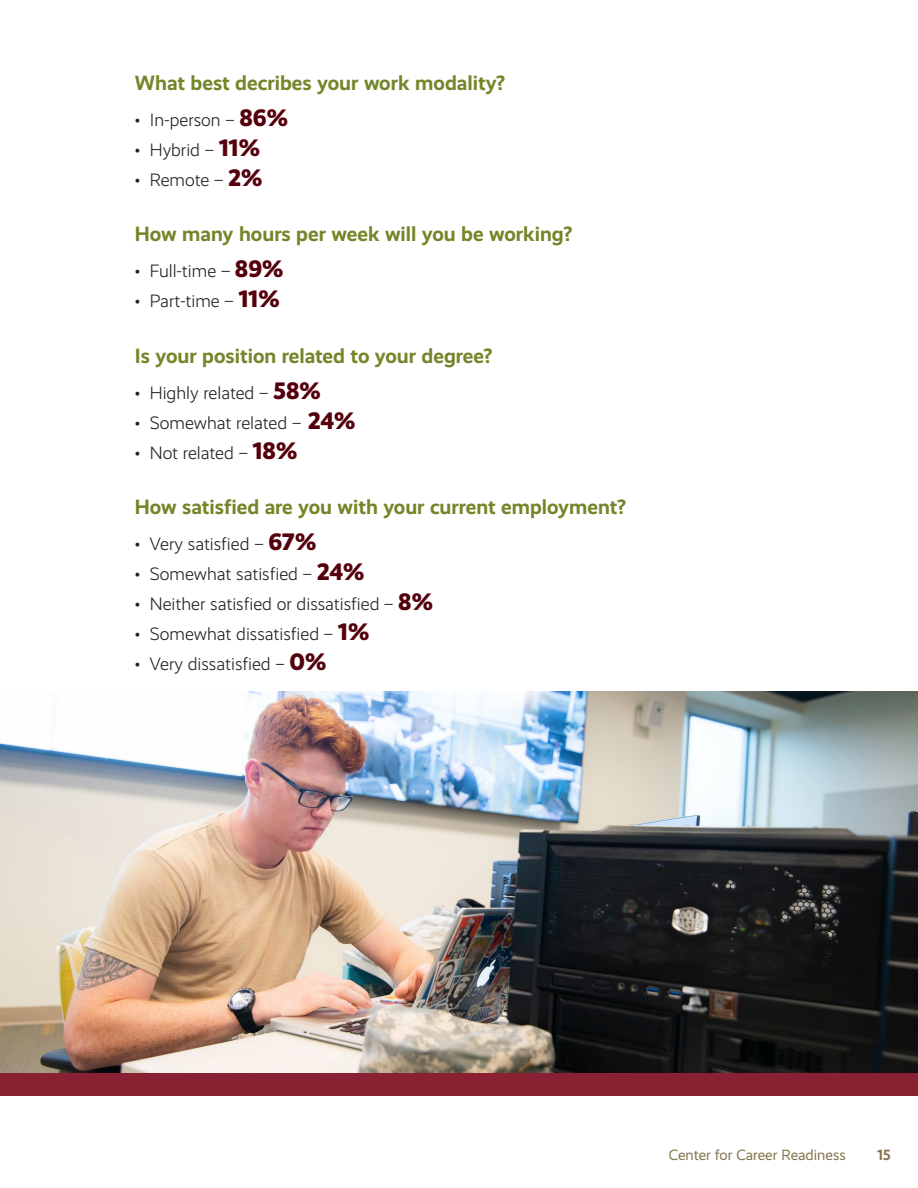
<style>
.page{position:relative;width:918px;height:1188px;background:#fff}
.page>*{position:absolute;margin:0;border:0;box-sizing:border-box;transform-origin:0 0}
.t1{font:700 20.85px "Realist";color:#738629}
.t2{font:300 18px "Realist";color:#231f20}
.t3{font:15px "Realist";color:#85764f}
.t4{font:700 15px "Realist";color:#85764f}
.s1{font-weight:800;font-size:24px;color:#55000d}
</style>
<div class="page">
<img style="left:0;top:691px;width:918px;height:383px">
<div style="left:0;top:1074px;width:918px;height:22px;background:#8a2132"></div>
<p class="t1" style="left:135px;top:70px;width:371px">What best decribes your work modality?</p>
<p class="t2" style="left:135px;top:109px;width:154px">• In-person – <span class="s1">86%</span></p>
<p class="t2" style="left:135px;top:139px;width:126px">• Hybrid – <span class="s1">11%</span></p>
<p class="t2" style="left:135px;top:169px;width:129px">• Remote – <span class="s1">2%</span></p>
<p class="t1" style="left:135px;top:222px;width:439px">How many hours per week will you be working?</p>
<p class="t2" style="left:135px;top:261px;width:150px">• Full-time – <span class="s1">89%</span></p>
<p class="t2" style="left:135px;top:291px;width:146px">• Part-time – <span class="s1">11%</span></p>
<p class="t1" style="left:135px;top:343px;width:359px">Is your position related to your degree?</p>
<p class="t2" style="left:135px;top:382px;width:187px">• Highly related – <span class="s1">58%</span></p>
<p class="t2" style="left:135px;top:412px;width:222px">• Somewhat related – <span class="s1">24%</span></p>
<p class="t2" style="left:135px;top:442px;width:164px">• Not related – <span class="s1">18%</span></p>
<p class="t1" style="left:135px;top:495px;width:492px">How satisfied are you with your current employment?</p>
<p class="t2" style="left:135px;top:534px;width:183px">• Very satisfied – <span class="s1">67%</span></p>
<p class="t2" style="left:135px;top:564px;width:231px">• Somewhat satisfied – <span class="s1">24%</span></p>
<p class="t2" style="left:135px;top:594px;width:299px">• Neither satisfied or dissatisfied – <span class="s1">8%</span></p>
<p class="t2" style="left:135px;top:624px;width:236px">• Somewhat dissatisfied – <span class="s1">1%</span></p>
<p class="t2" style="left:135px;top:654px;width:193px">• Very dissatisfied – <span class="s1">0%</span></p>
<p class="t3" style="left:669px;top:1147px;width:178px">Center for Career Readiness</p>
<p class="t4" style="left:877px;top:1147px;width:15px">15</p>
</div>
